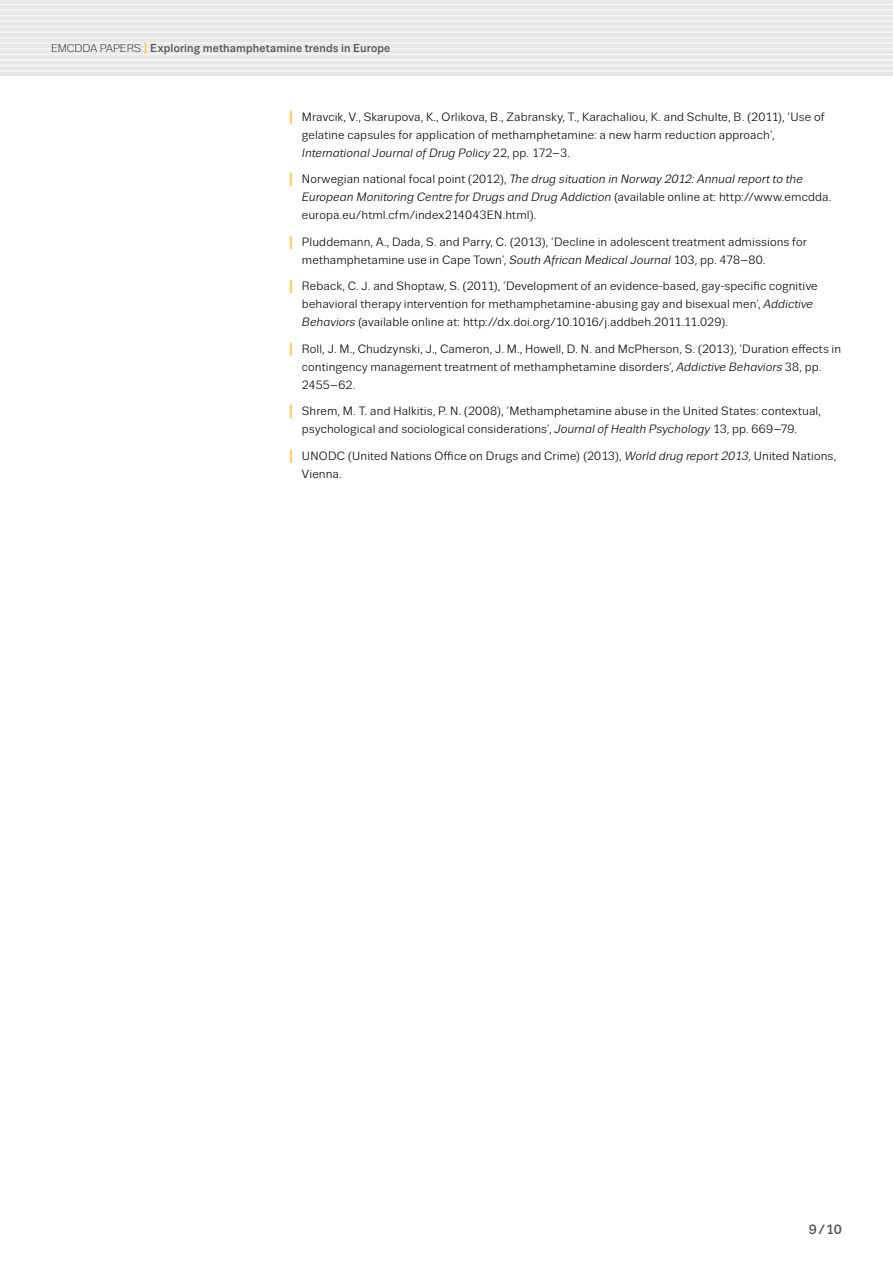
<style>
.page{position:relative;width:893px;height:1263px;background:#fff}
.page>*{position:absolute;margin:0;border:0;box-sizing:border-box;transform-origin:0 0}
.t1{font:500 13.5px "Trivia Sans";color:#535353}
.References{font:12px/18px "Trivia Sans";letter-spacing:.01em;color:#000}
.t2{font:500 11.55px "Trivia Sans";letter-spacing:.01em;color:#535353}
.s1{font-weight:300;font-size:11.25px;color:#000}
.s2{font-size:16.2px;color:#ffca53}
.s3{font-weight:700;font-size:18.9px;color:#ffca53}
.s4{font-style:italic}
</style>
<div class="page">
<div style="left:0;top:0;width:893px;height:76px;background:#e7e7e7"></div>
<hr style="left:0;top:4px;width:893px;height:1px;background:#f6f6f6">
<hr style="left:0;top:9px;width:893px;height:2px;background:#f6f6f6">
<hr style="left:0;top:15px;width:893px;height:1px;background:#f6f6f6">
<hr style="left:0;top:20px;width:893px;height:2px;background:#f6f6f6">
<hr style="left:0;top:26px;width:893px;height:1px;background:#f6f6f6">
<hr style="left:0;top:31px;width:893px;height:2px;background:#f6f6f6">
<hr style="left:0;top:37px;width:893px;height:1px;background:#f6f6f6">
<hr style="left:0;top:43px;width:893px;height:1px;background:#f6f6f6">
<hr style="left:0;top:48px;width:893px;height:2px;background:#f6f6f6">
<hr style="left:0;top:54px;width:893px;height:1px;background:#f6f6f6">
<hr style="left:0;top:59px;width:893px;height:2px;background:#f6f6f6">
<hr style="left:0;top:65px;width:893px;height:1px;background:#f6f6f6">
<hr style="left:0;top:70px;width:893px;height:2px;background:#f6f6f6">
<p class="t2" style="left:51px;top:42px;width:341px"><span class="s1">EMCDDA PAPERS</span> <span class="s2">I</span> Exploring methamphetamine trends in Europe</p>
<p class="References" style="left:302px;top:108px;width:524px;text-indent:-13px"><span class="s3">I</span> Mravcik, V., Skarupova, K., Orlikova, B., Zabransky, T., Karachaliou, K. and Schulte, B. (2011), ‘Use of gelatine capsules for application of methamphetamine: a new harm reduction approach’,<br><span class="s4">International Journal of Drug Policy</span> 22, pp. 172–3.</p>
<p class="References" style="left:302px;top:171px;width:531px;text-indent:-13px"><span class="s3">I</span> Norwegian national focal point (2012), <span class="s4">The drug situation in Norway 2012: Annual report to the<br>European Monitoring Centre for Drugs and Drug Addiction</span> (available online at: http://www.emcdda. europa.eu/html.cfm/index214043EN.html).</p>
<p class="References" style="left:302px;top:233px;width:506px;text-indent:-13px"><span class="s3">I</span> Pluddemann, A., Dada, S. and Parry, C. (2013), ‘Decline in adolescent treatment admissions for methamphetamine use in Cape Town’, <span class="s4">South African Medical Journal</span> 103, pp. 478–80.</p>
<p class="References" style="left:302px;top:278px;width:517px;text-indent:-13px"><span class="s3">I</span> Reback, C. J. and Shoptaw, S. (2011), ‘Development of an evidence-based, gay-specific cognitive behavioral therapy intervention for methamphetamine-abusing gay and bisexual men’, <span class="s4">Addictive<br>Behaviors</span> (available online at: http://dx.doi.org/10.1016/j.addbeh.2011.11.029).</p>
<p class="References" style="left:302px;top:340px;width:541px;text-indent:-13px"><span class="s3">I</span> Roll, J. M., Chudzynski, J., Cameron, J. M., Howell, D. N. and McPherson, S. (2013), ‘Duration effects in contingency management treatment of methamphetamine disorders’, <span class="s4">Addictive Behaviors</span> 38, pp.<br>2455–62.</p>
<p class="References" style="left:302px;top:403px;width:521px;text-indent:-13px"><span class="s3">I</span> Shrem, M. T. and Halkitis, P. N. (2008), ‘Methamphetamine abuse in the United States: contextual, psychological and sociological considerations’, <span class="s4">Journal of Health Psychology</span> 13, pp. 669–79.</p>
<p class="References" style="left:302px;top:447px;width:536px;text-indent:-13px"><span class="s3">I</span> UNODC (United Nations Office on Drugs and Crime) (2013), <span class="s4">World drug report 2013</span>, United Nations,<br>Vienna.</p>
<p class="t1" style="left:809px;top:1222px;width:35px">9/10</p>
</div>
